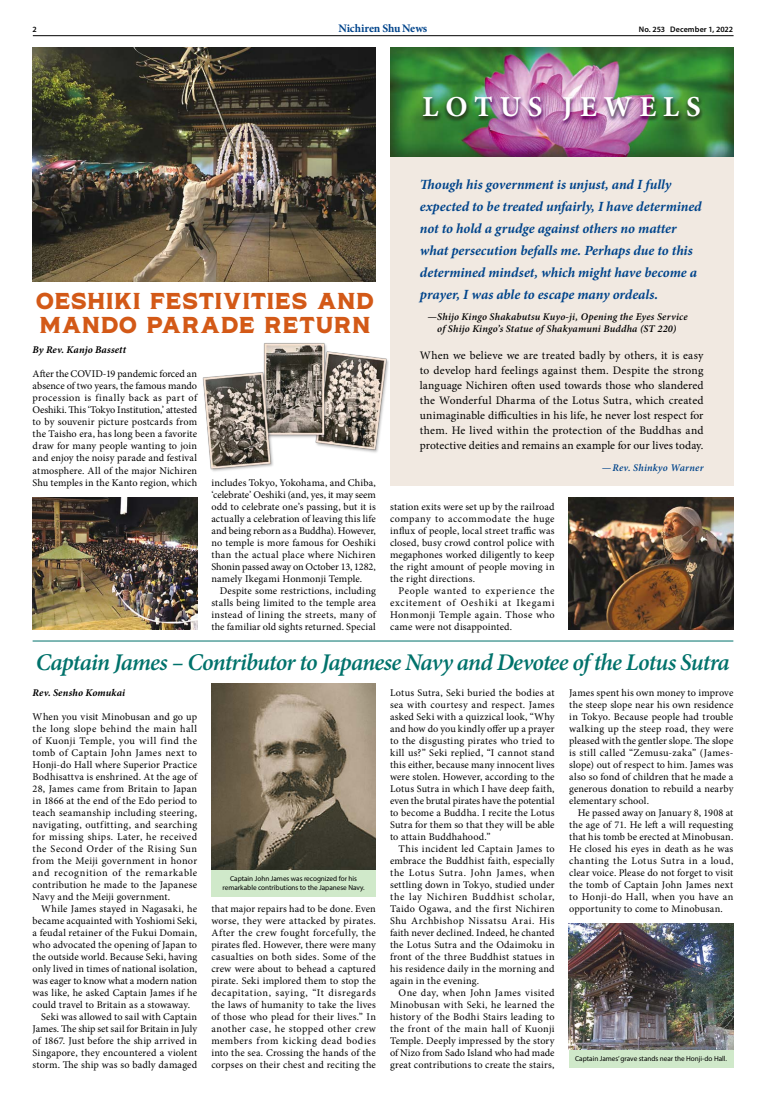
<style>
.page{position:relative;width:766px;height:1100px;background:#fff}
.page>*{position:absolute;margin:0;border:0;box-sizing:border-box;transform-origin:0 0}
._228_Kanno_headline{font:700 29px "Minion Pro";letter-spacing:.24em;color:#fff}
._201_24_HEAD_CENTER{font:italic 600 24px "Minion Pro";letter-spacing:-.035em;color:#00726b}
._201_24_HEAD_CENTER-2{font:23px/24px "Shack Thickened";letter-spacing:-.015em;color:#d35917}
._228_Kanno_Sutra_Quo{font:italic 700 14px/22px "Minion Pro";letter-spacing:-.005em;color:#00448b}
._228_Kanno_Text-NO_I{font:11.5px/15px "Minion Pro";color:#000;text-align:justify}
._228_PAGE_TOP_INFORM{font:700 11.5px "Minion Pro";letter-spacing:-.015em;color:#00448b}
._228_MAIN_TEXT{font:10.2px/12px "Minion Pro";letter-spacing:.015em;color:#000;text-align:justify}
._228_MAIN_FIRST-NO_I{font:10.2px/12px "Minion Pro";letter-spacing:.01em;color:#000;text-align:justify}
._228_MAIN_TEXT-2{font:italic 600 10.2px/12px "Minion Pro";letter-spacing:.015em;color:#000;text-align:center}
._228_Byline{font:italic 700 10.2px "Minion Pro";letter-spacing:.01em;color:#000}
._228_Kanno_Text-NO_I-2{font:italic 600 10.2px "Minion Pro";letter-spacing:.02em;color:#00448b}
._228_PAGE_TOP_INFORM-2{font:600 8px "Myriad Pro";letter-spacing:.01em;color:#000}
._228_Boxed_Caption_C{font:7.2px/9px "Myriad Pro";letter-spacing:-.005em;color:#000;text-align:center}
</style>
<div class="page">
<hr style="left:33px;top:35px;width:700px;height:1px;background:#000">
<div style="left:390px;top:118px;width:343px;height:367px;background:#f1e9e1"></div>
<img style="left:390px;top:47px;width:343px;height:109px">
<hr style="left:33px;top:640px;width:700px;height:1px;background:#00726b">
<img style="left:568px;top:923px;width:165px;height:127px">
<img style="left:211px;top:683px;width:165px;height:187px">
<div style="left:568px;top:1050px;width:165px;height:17px;background:#d0e9ca"></div>
<img style="left:33px;top:47px;width:343px;height:234px">
<img style="left:33px;top:497px;width:164px;height:132px">
<img style="left:568px;top:497px;width:165px;height:132px">
<div style="left:211px;top:870px;width:165px;height:26px;background:#d0e9ca"></div>
<img style="left:202px;top:343px;width:186px;height:129px">
<p class="_228_PAGE_TOP_INFORM-2" style="left:32px;top:25px;width:6px">2</p>
<p class="_228_PAGE_TOP_INFORM" style="left:338px;top:21px;width:90px">Nichiren Shu News</p>
<p class="_228_PAGE_TOP_INFORM-2" style="left:638px;top:25px;width:96px">No. 253 December 1, 2022</p>
<p class="_228_Kanno_headline" style="left:422px;top:87px;width:279px">LOTUS JEWELS</p>
<p class="_228_Kanno_Sutra_Quo" style="left:420px;top:174px;width:283px">Though his government is unjust, and I fully expected to be treated unfairly, I have determined not to hold a grudge against others no matter what persecution befalls me. Perhaps due to this determined mindset, which might have become a prayer, I was able to escape many ordeals.</p>
<p class="_228_MAIN_TEXT-2" style="left:427px;top:311px;width:262px">—Shijo Kingo Shakabutsu Kuyo-ji, Opening the Eyes Service of Shijo Kingo’s Statue of Shakyamuni Buddha (ST 220)</p>
<p class="_228_Kanno_Text-NO_I" style="left:420px;top:348px;width:285px">When we believe we are treated badly by others, it is easy to develop hard feelings against them. Despite the strong language Nichiren often used towards those who slandered the Wonderful Dharma of the Lotus Sutra, which created unimaginable difficulties in his life, he never lost respect for them. He lived within the protection of the Buddhas and protective deities and remains an example for our lives today.</p>
<p class="_228_Kanno_Text-NO_I-2" style="left:601px;top:460px;width:103px">—Rev. Shinkyo Warner</p>
<p class="_201_24_HEAD_CENTER-2" style="left:36px;top:290px;width:340px">OESHIKI FESTIVITIES AND<br>MANDO PARADE RETURN</p>
<p class="_228_Byline" style="left:33px;top:343px;width:95px">By Rev. Kanjo Bassett</p>
<p class="_228_MAIN_FIRST-NO_I" style="left:33px;top:368px;width:166px">After the COVID-19 pandemic forced an absence of two years, the famous mando procession is finally back as part of Oeshiki. This ‘Tokyo Institution,’ attested to by souvenir picture postcards from the Taisho era, has long been a favorite draw for many people wanting to join and enjoy the noisy parade and festival atmosphere. All of the major Nichiren Shu temples in the Kanto region, which</p>
<p class="_228_MAIN_FIRST-NO_I" style="left:211px;top:476px;width:166px">includes Tokyo, Yokohama, and Chiba, ‘celebrate’ Oeshiki (and, yes, it may seem odd to celebrate one’s passing, but it is actually a celebration of leaving this life and being reborn as a Buddha). However, no temple is more famous for Oeshiki than the actual place where Nichiren Shonin passed away on October 13, 1282, namely Ikegami Honmonji Temple.</p>
<p class="_228_MAIN_TEXT" style="left:211px;top:584px;width:166px;text-indent:9px">Despite some restrictions, including stalls being limited to the temple area instead of lining the streets, many of the familiar old sights returned. Special</p>
<p class="_228_MAIN_TEXT" style="left:390px;top:500px;width:166px">station exits were set up by the railroad company to accommodate the huge influx of people, local street traffic was closed, busy crowd control police with megaphones worked diligently to keep the right amount of people moving in the right directions.</p>
<p class="_228_MAIN_TEXT" style="left:390px;top:584px;width:166px;text-indent:9px">People wanted to experience the excitement of Oeshiki at Ikegami Honmonji Temple again. Those who came were not disappointed.</p>
<p class="_201_24_HEAD_CENTER" style="left:36px;top:645px;width:695px">Captain James – Contributor to Japanese Navy and Devotee of the Lotus Sutra</p>
<p class="_228_Byline" style="left:33px;top:685px;width:94px">Rev. Sensho Komukai</p>
<p class="_228_MAIN_FIRST-NO_I" style="left:33px;top:710px;width:166px">When you visit Minobusan and go up the long slope behind the main hall of Kuonji Temple, you will find the tomb of Captain John James next to Honji-do Hall where Superior Practice Bodhisattva is enshrined. At the age of 28, James came from Britain to Japan in 1866 at the end of the Edo period to teach seamanship including steering, navigating, outfitting, and searching for missing ships. Later, he received the Second Order of the Rising Sun from the Meiji government in honor and recognition of the remarkable contribution he made to the Japanese Navy and the Meiji government.</p>
<p class="_228_MAIN_TEXT" style="left:33px;top:902px;width:166px;text-indent:9px">While James stayed in Nagasaki, he became acquainted with Yoshiomi Seki, a feudal retainer of the Fukui Domain, who advocated the opening of Japan to the outside world. Because Seki, having only lived in times of national isolation, was eager to know what a modern nation was like, he asked Captain James if he could travel to Britain as a stowaway.</p>
<p class="_228_MAIN_TEXT" style="left:33px;top:1010px;width:166px;text-indent:9px">Seki was allowed to sail with Captain James. The ship set sail for Britain in July of 1867. Just before the ship arrived in Singapore, they encountered a violent storm. The ship was so badly damaged</p>
<p class="_228_Boxed_Caption_C" style="left:222px;top:874px;width:143px">Captain John James was recognized for his remarkable contributions to the Japanese Navy.</p>
<p class="_228_MAIN_TEXT" style="left:211px;top:902px;width:166px">that major repairs had to be done. Even worse, they were attacked by pirates.<br>After the crew fought forcefully, the pirates fled. However, there were many casualties on both sides. Some of the crew were about to behead a captured pirate. Seki implored them to stop the decapitation, saying, “It disregards the laws of humanity to take the lives of those who plead for their lives.” In another case, he stopped other crew members from kicking dead bodies into the sea. Crossing the hands of the corpses on their chest and reciting the</p>
<p class="_228_MAIN_TEXT" style="left:390px;top:686px;width:166px">Lotus Sutra, Seki buried the bodies at sea with courtesy and respect. James asked Seki with a quizzical look, “Why and how do you kindly offer up a prayer to the disgusting pirates who tried to kill us?” Seki replied, “I cannot stand this either, because many innocent lives were stolen. However, according to the Lotus Sutra in which I have deep faith, even the brutal pirates have the potential to become a Buddha. I recite the Lotus Sutra for them so that they will be able to attain Buddhahood.”</p>
<p class="_228_MAIN_TEXT" style="left:390px;top:842px;width:166px;text-indent:9px">This incident led Captain James to embrace the Buddhist faith, especially the Lotus Sutra. John James, when settling down in Tokyo, studied under the lay Nichiren Buddhist scholar, Taido Ogawa, and the first Nichiren Shu Archbishop Nissatsu Arai. His faith never declined. Indeed, he chanted the Lotus Sutra and the Odaimoku in front of the three Buddhist statues in his residence daily in the morning and again in the evening.</p>
<p class="_228_MAIN_TEXT" style="left:390px;top:986px;width:166px;text-indent:9px">One day, when John James visited Minobusan with Seki, he learned the history of the Bodhi Stairs leading to the front of the main hall of Kuonji Temple. Deeply impressed by the story of Nizo from Sado Island who had made great contributions to create the stairs,</p>
<p class="_228_MAIN_TEXT" style="left:569px;top:686px;width:166px">James spent his own money to improve the steep slope near his own residence in Tokyo. Because people had trouble walking up the steep road, they were pleased with the gentler slope. The slope is still called “Zemusu-zaka” (James&shy;slope) out of respect to him. James was also so fond of children that he made a generous donation to rebuild a nearby elementary school.</p>
<p class="_228_MAIN_TEXT" style="left:569px;top:806px;width:166px;text-indent:9px">He passed away on January 8, 1908 at the age of 71. He left a will requesting that his tomb be erected at Minobusan.<br>He closed his eyes in death as he was chanting the Lotus Sutra in a loud, clear voice. Please do not forget to visit the tomb of Captain John James next to Honji-do Hall, when you have an opportunity to come to Minobusan.</p>
<p class="_228_Boxed_Caption_C" style="left:575px;top:1054px;width:153px">Captain James’ grave stands near the Honji-do Hall.</p>
</div>
